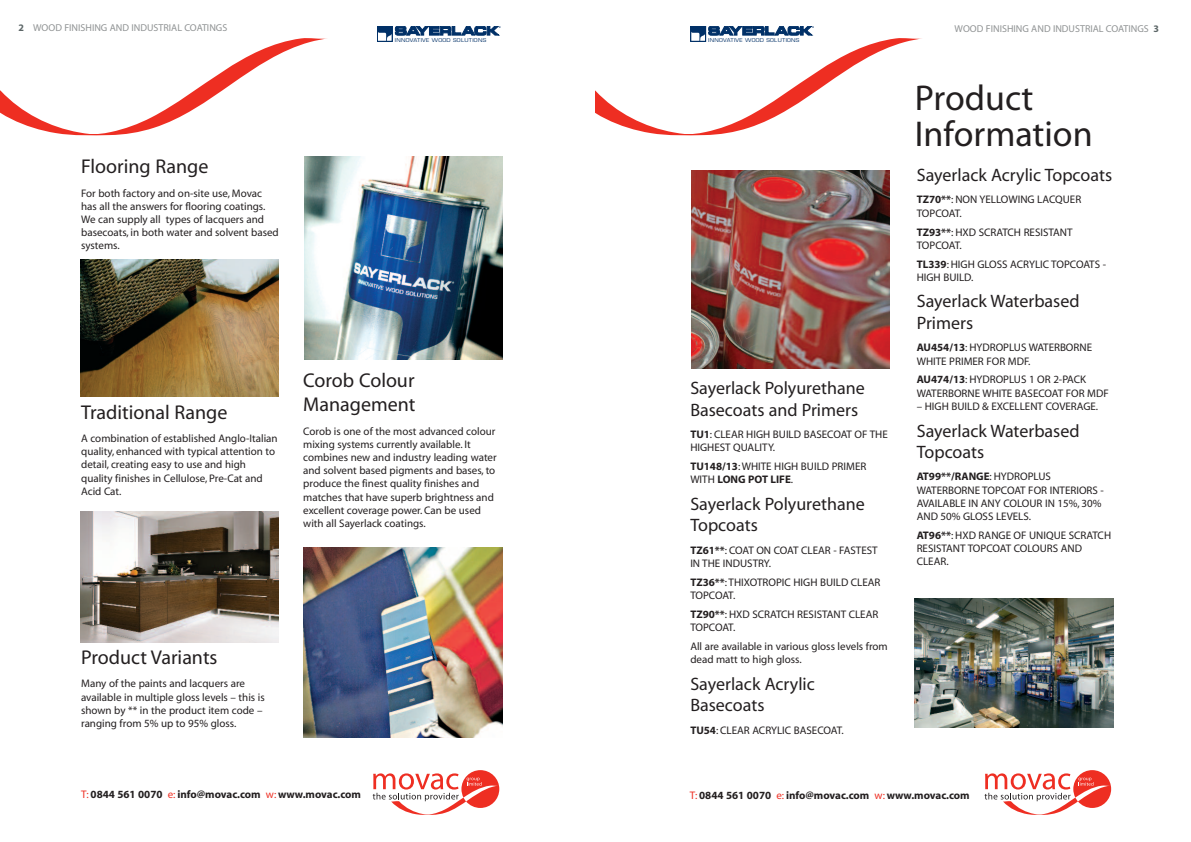
<style>
.page{position:relative;width:1191px;height:842px;background:#fff}
.page>*{position:absolute;margin:0;border:0;box-sizing:border-box;transform-origin:0 0}
.t1{font:36px/35.7px "Myriad";color:#231f20}
.t2{font:20px/24px "Myriad";color:#231f20}
.t3{font:18px/21.6px "Myriad";color:#231f20}
.t4{font:11px/13.2px "Myriad";color:#231f20}
.t5{font:700 11px "Myriad";color:#231f20}
.t6{font:10px "Myriad";color:#909394}
.t7{font:5.1px "Eurostile";letter-spacing:.05em;color:#003067;scale:1.1 1}
.s1{font-weight:700;color:#5c6667}
.s2{font-weight:700}
.s3{font-weight:400;color:#ee2e22}
</style>
<div class="page">
<svg style="left:0;top:38px;width:327px;height:97px"></svg>
<img style="left:304px;top:157px;width:199px;height:202px">
<img style="left:80px;top:259px;width:199px;height:138px">
<img style="left:80px;top:511px;width:199px;height:131px">
<img style="left:304px;top:547px;width:198px;height:191px">
<img style="left:691px;top:170px;width:199px;height:198px">
<img style="left:915px;top:598px;width:198px;height:129px">
<svg style="left:373px;top:770px;width:126px;height:45px"></svg>
<svg style="left:984px;top:770px;width:127px;height:45px"></svg>
<svg style="left:595px;top:26px;width:327px;height:109px"></svg>
<div style="left:377px;top:26px;width:15px;height:16px;border:1px solid #003067"></div>
<svg style="left:377px;top:26px;width:123px;height:15px"></svg>
<p class="t6" style="left:19px;top:24px;width:210px"><span class="s1">2</span> WOOD FINISHING AND INDUSTRIAL COATINGS</p>
<p class="t6" style="left:954px;top:25px;width:206px">WOOD FINISHING AND INDUSTRIAL COATINGS <span class="s1">3</span></p>
<h2 class="t2" style="left:81px;top:156px;width:129px">Flooring Range</h2>
<p class="t4" style="left:81px;top:187px;width:199px">For both factory and on-site use, Movac has all the answers for flooring coatings.<br>We can supply all types of lacquers and basecoats, in both water and solvent based systems.</p>
<p class="t7" style="left:395px;top:38px;width:84px">INNOVATIVE WOOD SOLUTIONS</p>
<p class="t7" style="left:708px;top:38px;width:84px">INNOVATIVE WOOD SOLUTIONS</p>
<h2 class="t2" style="left:81px;top:402px;width:148px">Traditional Range</h2>
<p class="t4" style="left:81px;top:433px;width:198px">A combination of established Anglo-Italian quality, enhanced with typical attention to detail, creating easy to use and high quality finishes in Cellulose, Pre-Cat and Acid Cat.</p>
<h2 class="t2" style="left:303px;top:370px;width:114px">Corob Colour<br>Management</h2>
<p class="t4" style="left:303px;top:425px;width:195px">Corob is one of the most advanced colour mixing systems currently available. It combines new and industry leading water and solvent based pigments and bases, to produce the finest quality finishes and matches that have superb brightness and excellent coverage power. Can be used with all Sayerlack coatings.</p>
<h2 class="t2" style="left:81px;top:647px;width:138px">Product Variants</h2>
<p class="t4" style="left:81px;top:678px;width:185px">Many of the paints and lacquers are available in multiple gloss levels – this is shown by ** in the product item code – ranging from 5% up to 95% gloss.</p>
<h3 class="t3" style="left:690px;top:379px;width:176px">Sayerlack Polyurethane<br>Basecoats and Primers</h3>
<p class="t4" style="left:690px;top:429px;width:199px"><span class="s2">TU1</span>: CLEAR HIGH BUILD BASECOAT OF THE<br>HIGHEST QUALITY.</p>
<p class="t4" style="left:690px;top:461px;width:177px"><span class="s2">TU148/13</span>:WHITE HIGH BUILD PRIMER<br>WITH <span class="s2">LONG POT LIFE</span>.</p>
<h3 class="t3" style="left:690px;top:495px;width:176px">Sayerlack Polyurethane<br>Topcoats</h3>
<p class="t4" style="left:690px;top:544px;width:189px"><span class="s2">TZ61**</span>: COAT ON COAT CLEAR - FASTEST<br>IN THE INDUSTRY.</p>
<p class="t4" style="left:690px;top:576px;width:192px"><span class="s2">TZ36**</span>: THIXOTROPIC HIGH BUILD CLEAR<br>TOPCOAT.</p>
<p class="t4" style="left:690px;top:609px;width:189px"><span class="s2">TZ90**</span>: HXD SCRATCH RESISTANT CLEAR<br>TOPCOAT.</p>
<p class="t4" style="left:690px;top:641px;width:199px">All are available in various gloss levels from dead matt to high gloss.</p>
<h3 class="t3" style="left:690px;top:675px;width:126px">Sayerlack Acrylic<br>Basecoats</h3>
<p class="t4" style="left:690px;top:724px;width:155px"><span class="s2">TU54</span>: CLEAR ACRYLIC BASECOAT.</p>
<h1 class="t1" style="left:915px;top:83px;width:179px">Product<br>Information</h1>
<h3 class="t3" style="left:916px;top:166px;width:197px">Sayerlack Acrylic Topcoats</h3>
<p class="t4" style="left:916px;top:194px;width:166px"><span class="s2">TZ70**</span>: NON YELLOWING LACQUER<br>TOPCOAT.</p>
<p class="t4" style="left:916px;top:226px;width:157px"><span class="s2">TZ93**</span>: HXD SCRATCH RESISTANT<br>TOPCOAT.</p>
<p class="t4" style="left:916px;top:258px;width:191px"><span class="s2">TL339</span>: HIGH GLOSS ACRYLIC TOPCOATS -<br>HIGH BUILD.</p>
<h3 class="t3" style="left:916px;top:292px;width:164px">Sayerlack Waterbased<br>Primers</h3>
<p class="t4" style="left:916px;top:342px;width:177px"><span class="s2">AU454/13</span>: HYDROPLUS WATERBORNE<br>WHITE PRIMER FOR MDF.</p>
<p class="t4" style="left:916px;top:374px;width:193px"><span class="s2">AU474/13</span>: HYDROPLUS 1 OR 2-PACK<br>WATERBORNE WHITE BASECOAT FOR MDF</p>
<p class="t4" style="left:916px;top:400px;width:183px">– HIGH BUILD &amp; EXCELLENT COVERAGE.</p>
<h3 class="t3" style="left:916px;top:421px;width:164px">Sayerlack Waterbased<br>Topcoats</h3>
<p class="t4" style="left:916px;top:471px;width:189px"><span class="s2">AT99**/RANGE</span>: HYDROPLUS<br>WATERBORNE TOPCOAT FOR INTERIORS -<br>AVAILABLE IN ANY COLOUR IN 15%, 30%<br>AND 50% GLOSS LEVELS.</p>
<p class="t4" style="left:916px;top:529px;width:196px"><span class="s2">AT96**</span>: HXD RANGE OF UNIQUE SCRATCH<br>RESISTANT TOPCOAT COLOURS AND<br>CLEAR.</p>
<p class="t5" style="left:81px;top:790px;width:281px"><span class="s3">T:</span> 0844 561 0070 <span class="s3">e:</span> info@movac.com <span class="s3">w:</span> www.movac.com</p>
<p class="t5" style="left:690px;top:791px;width:281px"><span class="s3">T:</span> 0844 561 0070 <span class="s3">e:</span> info@movac.com <span class="s3">w:</span> www.movac.com</p>
</div>
